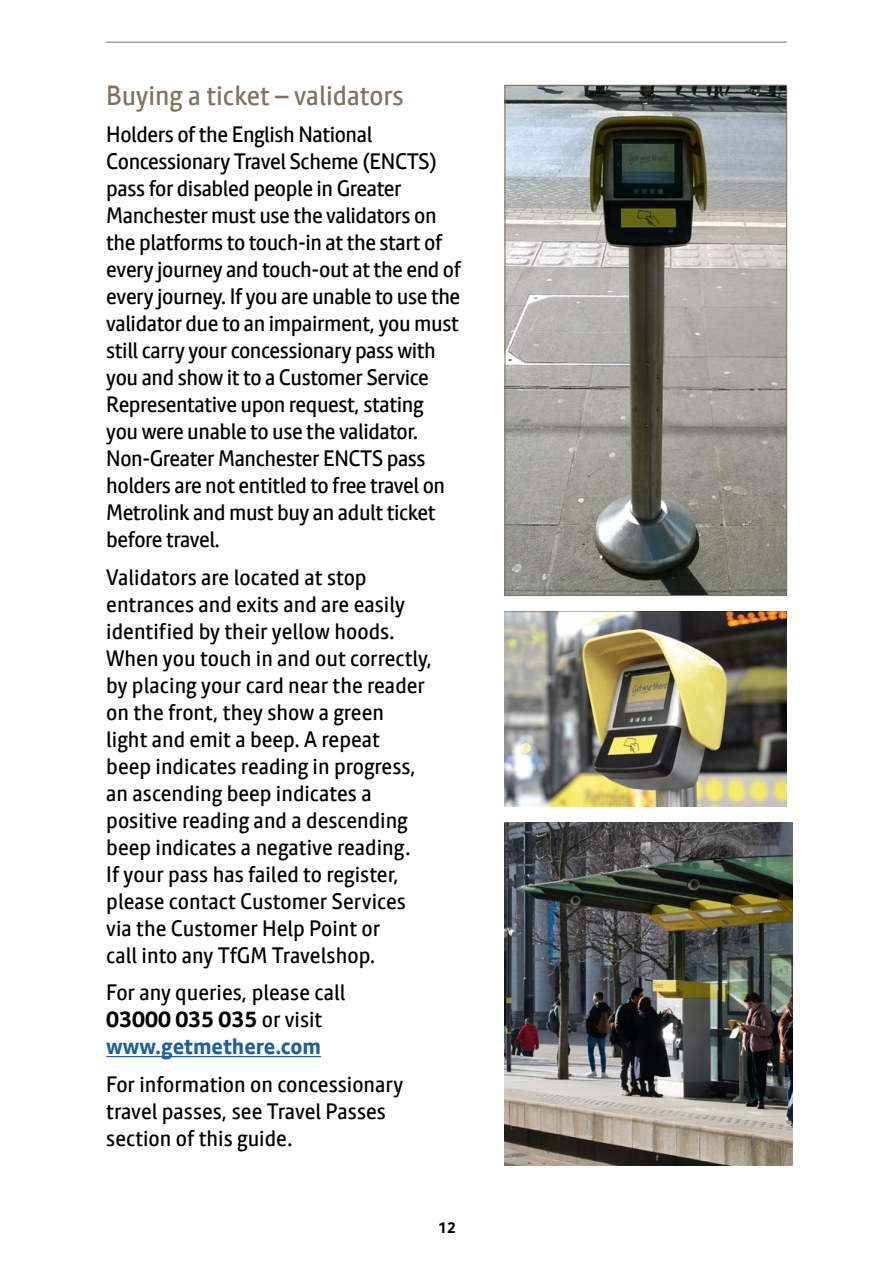
<style>
.page{position:relative;width:893px;height:1263px;background:#fff}
.page>*{position:absolute;margin:0;border:0;box-sizing:border-box;transform-origin:0 0}
.t1{font:27px "Calmetta";color:#81725e}
.t2{font:21.75px/27px "Calmetta";letter-spacing:-.015em;color:#000}
.t3{font:700 15px "Calmetta";color:#000}
.s1{font-weight:700}
.s2{font-weight:700;color:#215e9e}
</style>
<div class="page">
<hr style="left:106px;top:42px;width:681px;height:1px;background:#81725e">
<hr style="left:106px;top:1056px;width:215px;height:1px;background:#215e9e">
<img style="left:507px;top:87px;width:278px;height:507px">
<div style="left:505px;top:85px;width:282px;height:511px;border:1px solid #81725e"></div>
<img style="left:505px;top:612px;width:282px;height:195px">
<img style="left:505px;top:823px;width:287px;height:342px">
<p class="t1" style="left:106px;top:79px;width:299px">Buying a ticket – validators</p>
<p class="t2" style="left:106px;top:121px;width:356px">Holders of the English National Concessionary Travel Scheme (ENCTS) pass for disabled people in Greater Manchester must use the validators on the platforms to touch-in at the start of every journey and touch-out at the end of every journey. If you are unable to use the validator due to an impairment, you must still carry your concessionary pass with you and show it to a Customer Service Representative upon request, stating<br>you were unable to use the validator.<br>Non-Greater Manchester ENCTS pass holders are not entitled to free travel on Metrolink and must buy an adult ticket before travel.</p>
<p class="t2" style="left:106px;top:563px;width:327px">Validators are located at stop entrances and exits and are easily identified by their yellow hoods.<br>When you touch in and out correctly, by placing your card near the reader on the front, they show a green<br>light and emit a beep. A repeat<br>beep indicates reading in progress, an ascending beep indicates a positive reading and a descending beep indicates a negative reading.<br>If your pass has failed to register, please contact Customer Services via the Customer Help Point or<br>call into any TfGM Travelshop.</p>
<p class="t2" style="left:106px;top:979px;width:241px">For any queries, please call<br><span class="s1">03000 035 035</span> or visit <span class="s2">www.getmethere.com</span></p>
<p class="t2" style="left:106px;top:1070px;width:299px">For information on concessionary travel passes, see Travel Passes section of this guide.</p>
<p class="t3" style="left:438px;top:1218px;width:19px">12</p>
</div>
